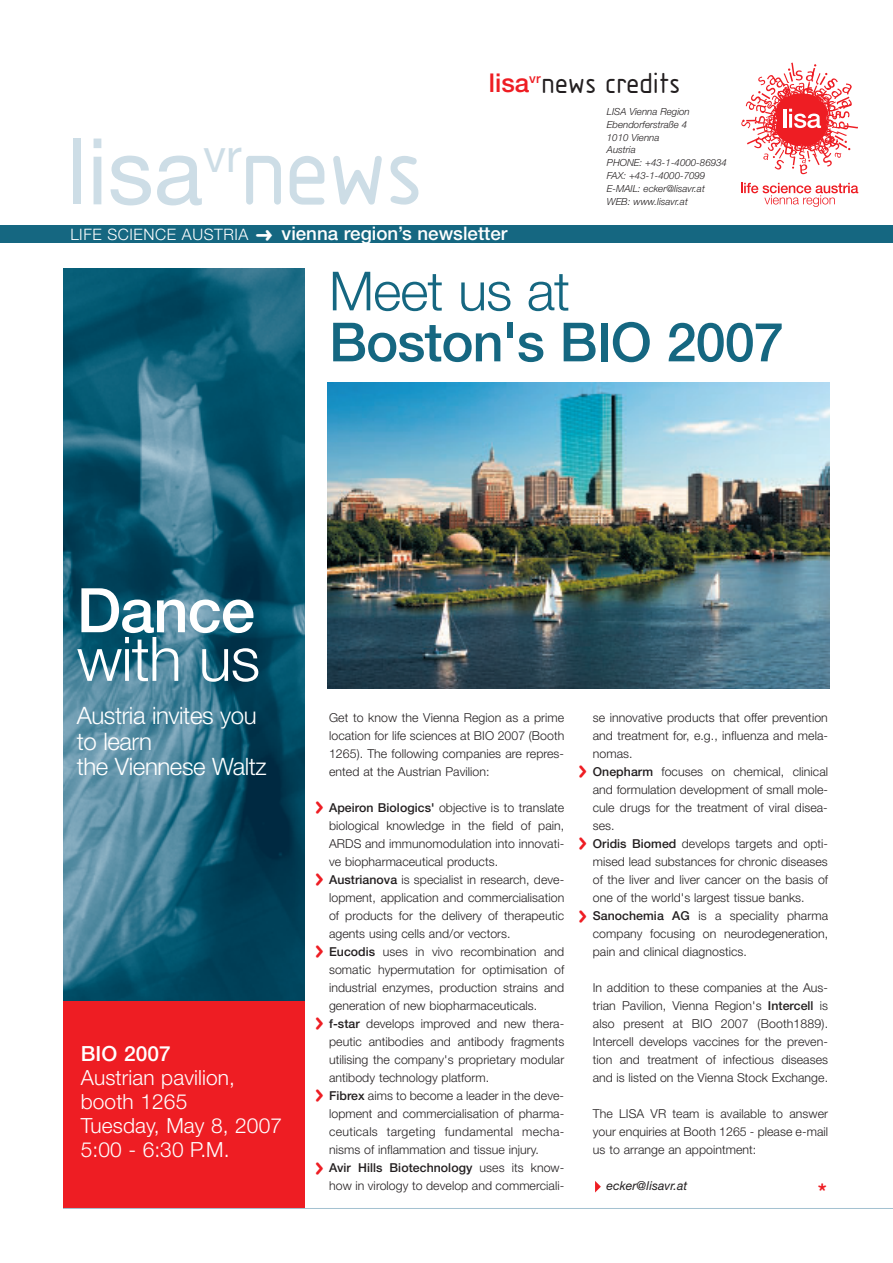
<style>
.page{position:relative;width:893px;height:1263px;background:#fff}
.page>*{position:absolute;margin:0;border:0;box-sizing:border-box;transform-origin:0 0}
.t1{font:104.4px "Isonorm 3098";color:#cddde6}
.t2{font:92.1px "Helvetica Neue";color:#cddde6}
.t3{font:300 61.5px "Helvetica Neue";letter-spacing:-.015em;color:#fff}
.t4{font:500 61.5px "Helvetica Neue";letter-spacing:-.015em;color:#fff}
.t5{font:500 54px "Helvetica Neue";letter-spacing:-.015em;color:#156781}
.t6{font:300 54px "Helvetica Neue";letter-spacing:-.015em;color:#156781}
.t7{font:40.5px/72.2px "Isonorm 3098";color:#ee1d23;text-align:justify}
.t8{font:30.15px "Isonorm 3098";letter-spacing:.02em;color:#231f20}
.t9{font:500 25.95px "Helvetica Neue";color:#ee1d23}
.t10{font:25.05px "Isonorm 3098";color:#ee1d23}
.t11{font:300 24px/25.5px "Helvetica Neue";letter-spacing:-.015em;color:#fff}
.t12{font:300 20.85px/24px "Helvetica Neue";letter-spacing:.005em;color:#fff}
.t13{font:500 20.85px "Helvetica Neue";letter-spacing:.005em;color:#fff}
.t14{font:500 18.75px "Helvetica Neue";color:#fff}
.t15{font:300 12.3px/18px "Helvetica Neue";letter-spacing:.005em;color:#231f20;text-align:justify}
.t16{font:italic 12.3px "Helvetica Neue";letter-spacing:.005em;color:#231f20}
.t17{font:italic 300 9.75px/12.9px "Helvetica Neue";color:#231f20}
.s1{font-weight:300;font-size:15.75px}
.s2{font-family:"Monotype Sorts";font-weight:400}
.s3{font-weight:500}
</style>
<div class="page">
<svg style="left:741px;top:183px;width:117px;height:24px"></svg>
<svg style="left:741px;top:63px;width:116px;height:111px"></svg>
<img style="left:327px;top:383px;width:502px;height:306px">
<div style="left:0;top:226px;width:892px;height:17px;background:#156781"></div>
<svg style="left:595px;top:1181px;width:6px;height:12px"></svg>
<img style="left:63px;top:269px;width:241px;height:733px">
<div style="left:63px;top:1002px;width:241px;height:207px;background:#ee1d23"></div>
<hr style="left:63px;top:1208px;width:829px;height:1px;background:#a3c2d1">
<h2 class="t2" style="left:67px;top:117px;width:176px">lisa<sup>vr</sup></h2>
<h1 class="t1" style="left:246px;top:108px;width:182px">news</h1>
<h3 class="t8" style="left:543px;top:64px;width:140px">news credits</h3>
<p class="t17" style="left:607px;top:106px;width:122px">LISA Vienna Region<br>Ebendorferstraße 4<br>1010 Vienna<br>Austria<br>PHONE: +43-1-4000-86934<br>FAX: +43-1-4000-7099<br>E-MAIL: ecker@lisavr.at<br>WEB: www.lisavr.at</p>
<h3 class="t9" style="left:489px;top:74px;width:53px">lisa<sup>vr</sup></h3>
<h3 class="t14" style="left:70px;top:227px;width:438px"><span class="s1">LIFE SCIENCE AUSTRIA</span> <span class="s2">➜</span> vienna region’s newsletter</h3>
<h3 class="t6" style="left:329px;top:272px;width:242px">Meet us at</h3>
<h3 class="t5" style="left:329px;top:323px;width:456px">Boston's BIO 2007</h3>
<h3 class="t4" style="left:77px;top:588px;width:180px">Dance</h3>
<h3 class="t3" style="left:77px;top:637px;width:185px">with us</h3>
<h3 class="t11" style="left:77px;top:705px;width:191px">Austria invites you to learn<br>the Viennese Waltz</h3>
<h3 class="t13" style="left:81px;top:1046px;width:92px">BIO 2007</h3>
<h3 class="t12" style="left:81px;top:1067px;width:203px">Austrian pavilion, booth 1265<br>Tuesday, May 8, 2007<br>5:00 - 6:30 P.M.</h3>
<p class="t15" style="left:329px;top:710px;width:237px">Get to know the Vienna Region as a prime location for life sciences at BIO 2007 (Booth 1265). The following companies are repres&shy;ented at the Austrian Pavilion:</p>
<p class="t15" style="left:329px;top:800px;width:237px;text-align:left"><span class="s3">Apeiron Biologics'</span> objective is to translate biological knowledge in the field of pain, ARDS and immunomodulation into innovati&shy;ve biopharmaceutical products.<br><span class="s3">Austrianova</span> is specialist in research, deve&shy;lopment, application and commercialisation of products for the delivery of therapeutic agents using cells and/or vectors.<br><span class="s3">Eucodis</span> uses in vivo recombination and somatic hypermutation for optimisation of industrial enzymes, production strains and generation of new biopharmaceuticals. <span class="s3">f-star</span> develops improved and new thera&shy;peutic antibodies and antibody fragments utilising the company's proprietary modular antibody technology platform.<br><span class="s3">Fibrex</span> aims to become a leader in the deve&shy;lopment and commercialisation of pharma&shy;ceuticals targeting fundamental mecha&shy;nisms of inflammation and tissue injury.<br><span class="s3">Avir Hills Biotechnology</span> uses its know&shy;how in virology to develop and commerciali-</p>
<h3 class="t7" style="left:316px;top:767px;width:12px">&gt;</h3>
<h3 class="t7" style="left:316px;top:839px;width:12px">&gt; &gt; &gt; &gt; &gt;</h3>
<p class="t15" style="left:593px;top:710px;width:237px;text-align:left">se innovative products that offer prevention and treatment for, e.g., influenza and mela&shy;nomas.<br><span class="s3">Onepharm</span> focuses on chemical, clinical and formulation development of small mole&shy;cule drugs for the treatment of viral disea&shy;ses.<br><span class="s3">Oridis Biomed</span> develops targets and opti&shy;mised lead substances for chronic diseases of the liver and liver cancer on the basis of one of the world's largest tissue banks.<br><span class="s3">Sanochemia AG</span> is a speciality pharma company focusing on neurodegeneration, pain and clinical diagnostics.</p>
<p class="t15" style="left:593px;top:980px;width:237px">In addition to these companies at the Aus&shy;trian Pavilion, Vienna Region's <span class="s3">Intercell</span> is also present at BIO 2007 (Booth1889).<br>Intercell develops vaccines for the preven&shy;tion and treatment of infectious diseases and is listed on the Vienna Stock Exchange.</p>
<p class="t15" style="left:593px;top:1106px;width:237px">The LISA VR team is available to answer your enquiries at Booth 1265 - please e-mail us to arrange an appointment:</p>
<p class="t16" style="left:606px;top:1181px;width:82px">ecker@lisavr.at</p>
<h3 class="t7" style="left:579px;top:731px;width:12px">&gt; &gt; &gt;</h3>
<h3 class="t10" style="left:818px;top:1177px;width:11px">*</h3>
</div>
